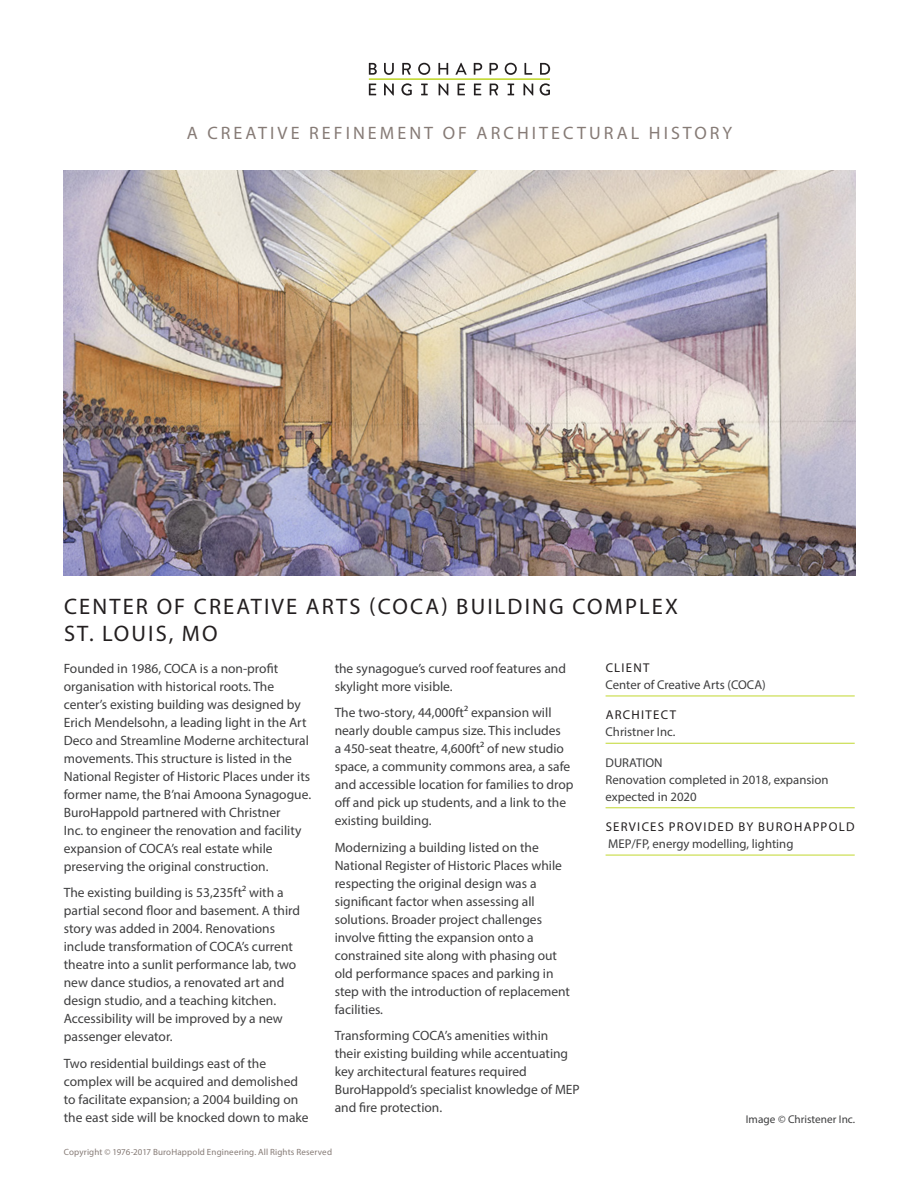
<style>
.page{position:relative;width:919px;height:1187px;background:#fff}
.page>*{position:absolute;margin:0;border:0;box-sizing:border-box;transform-origin:0 0}
.t1{font:22.5px "Myriad Pro";letter-spacing:.095em;color:#231f20}
.Project_Sheet-Strapl{font:18px "Myriad Pro";letter-spacing:.17em;color:#867b76}
.t2{font:13.5px/18px "Myriad Pro";color:#3e3e3f}
.Information_Panel{font:12.75px/17.2px "Myriad Pro";color:#3e3e3f}
.Information_Panel-2{font:12.75px/17.2px "Myriad Pro";letter-spacing:.085em;color:#3e3e3f}
.Copyright{font:11.25px "Myriad Pro";color:#3e3e3f}
.t3{font:9px "Myriad Pro";letter-spacing:.015em;color:#867b76}
.s1{color:#231f20}
</style>
<div class="page">
<hr style="left:369px;top:78px;width:181px;height:2px;background:#c1d72f">
<svg style="left:369px;top:83px;width:181px;height:12px"></svg>
<svg style="left:369px;top:63px;width:181px;height:12px"></svg>
<hr style="left:605px;top:695px;width:249px;height:1px;background:#c1d72f">
<hr style="left:605px;top:742px;width:249px;height:1px;background:#c1d72f">
<hr style="left:605px;top:807px;width:249px;height:1px;background:#c1d72f">
<hr style="left:605px;top:854px;width:249px;height:1px;background:#c1d72f">
<img style="left:64px;top:170px;width:791px;height:405px">
<p class="Project_Sheet-Strapl" style="left:187px;top:122px;width:547px">A CREATIVE REFINEMENT OF ARCHITECTURAL HISTORY</p>
<p class="t1" style="left:64px;top:592px;width:615px">CENTER OF CREATIVE ARTS (COCA) BUILDING COMPLEX</p>
<p class="t1" style="left:64px;top:619px;width:155px">ST. LOUIS, MO</p>
<p class="t2" style="left:64px;top:658px;width:249px">Founded in 1986, COCA is a non-profit organisation with historical roots. The center’s existing building was designed by Erich Mendelsohn, a leading light in the Art Deco and Streamline Moderne architectural movements. This structure is listed in the National Register of Historic Places under its former name, the B’nai Amoona Synagogue.<br>BuroHappold partnered with Christner<br>Inc. to engineer the renovation and facility expansion of COCA’s real estate while preserving the original construction.</p>
<p class="t2" style="left:64px;top:883px;width:238px">The existing building is 53,235ft2 with a partial second floor and basement. A third story was added in 2004. Renovations include transformation of COCA’s current theatre into a sunlit performance lab, two new dance studios, a renovated art and design studio, and a teaching kitchen.<br>Accessibility will be improved by a new passenger elevator.</p>
<p class="t2" style="left:64px;top:1053px;width:246px">Two residential buildings east of the complex will be acquired and demolished to facilitate expansion; a 2004 building on the east side will be knocked down to make</p>
<p class="t2" style="left:334px;top:658px;width:233px">the synagogue’s curved roof features and skylight more visible.</p>
<p class="t2" style="left:334px;top:703px;width:240px">The two-story, 44,000ft2 expansion will nearly double campus size. This includes<br>a 450-seat theatre, 4,600ft2 of new studio space, a community commons area, a safe and accessible location for families to drop off and pick up students, and a link to the existing building.</p>
<p class="t2" style="left:334px;top:837px;width:237px">Modernizing a building listed on the National Register of Historic Places while respecting the original design was a significant factor when assessing all solutions. Broader project challenges involve fitting the expansion onto a constrained site along with phasing out old performance spaces and parking in step with the introduction of replacement facilities.</p>
<p class="t2" style="left:334px;top:1026px;width:246px">Transforming COCA’s amenities within<br>their existing building while accentuating key architectural features required BuroHappold’s specialist knowledge of MEP and fire protection.</p>
<p class="t3" style="left:64px;top:1146px;width:270px">Copyright © 1976-2017 BuroHappold Engineering. All Rights Reserved</p>
<p class="Information_Panel" style="left:605px;top:658px;width:162px"><span class="s1">CLIENT<br></span>Center of Creative Arts (COCA)</p>
<p class="Information_Panel" style="left:605px;top:706px;width:72px"><span class="s1">ARCHITECT<br></span>Christner Inc.</p>
<p class="Information_Panel" style="left:605px;top:753px;width:224px">DURATION<br>Renovation completed in 2018, expansion expected in 2020</p>
<p class="Information_Panel-2" style="left:605px;top:817px;width:250px"><span class="s1">SERVICES PROVIDED BY BUROHAPPOLD<br></span>MEP/FP, energy modelling, lighting</p>
<p class="Copyright" style="left:745px;top:1112px;width:111px">Image © Christener Inc.</p>
</div>
